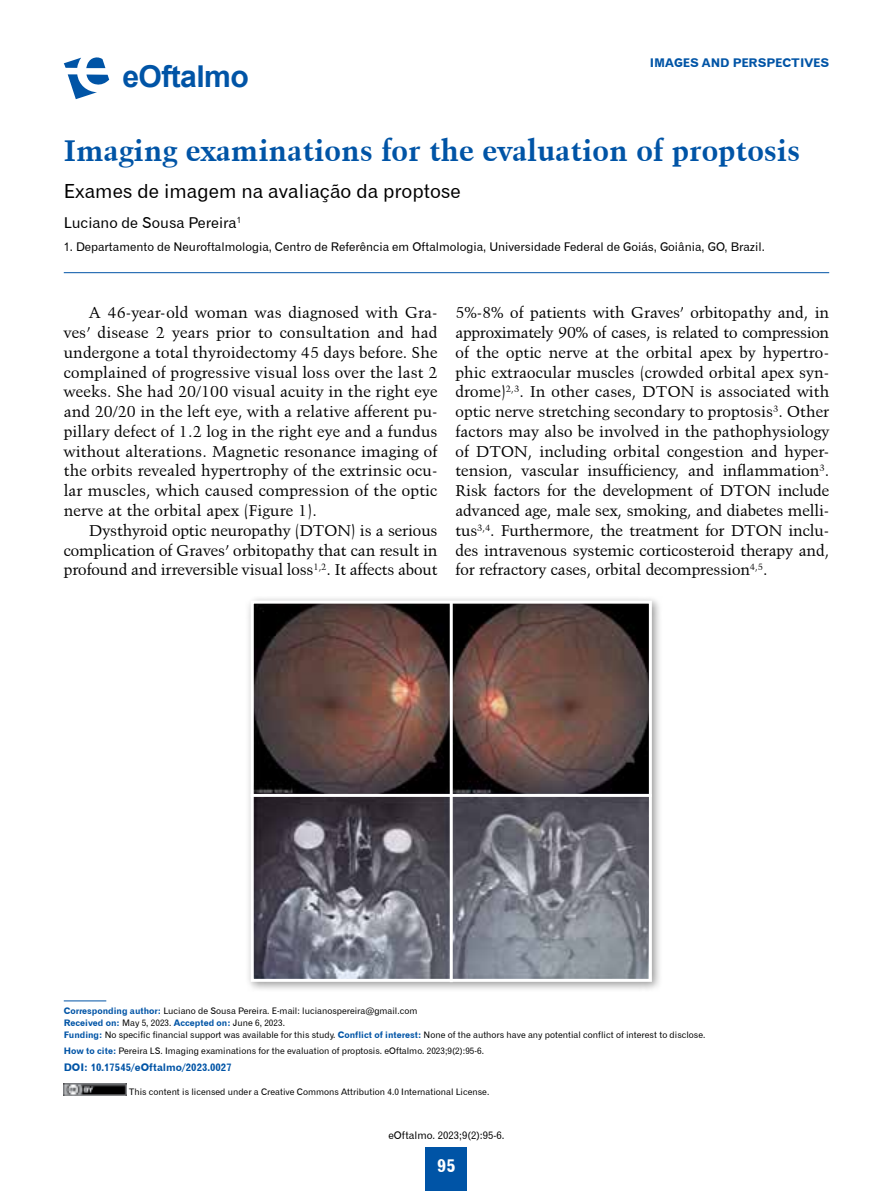
<style>
.page{position:relative;width:893px;height:1191px;background:#fff}
.page>*{position:absolute;margin:0;border:0;box-sizing:border-box;transform-origin:0 0}
.t1{font:700 30.15px "Arial";letter-spacing:-.02em;color:#0054a6}
.t2{font:700 30px "Kuenstler 480 BT";color:#0054a6}
.t3{font:19.5px "Gothic 720 BT Roman B";color:#000}
.t4{font:18px "Gothic 720 BT Bold B";color:#fff}
.t5{font:15.75px/19.8px "Kuenstler 480 BT";color:#000;text-align:justify}
.t6{font:15px "Gothic 720 BT Roman B";color:#000}
.t7{font:12px "Gothic 720 BT Roman B";color:#000}
.t8{font:12px "Gothic 720 BT Bold B";color:#0054a6}
.t9{font:10.5px "Gothic 720 BT Bold B";color:#0054a6}
.t10{font:10.5px "Gothic 720 BT Roman B";color:#000}
.t11{font:9px/16.2px "Gothic 720 BT Roman B";color:#000}
.t12{font:9px "Gothic 720 BT Bold B";color:#0054a6}
.s1{font-family:"Gothic 720 BT Bold B";color:#0054a6}
.s2{font-family:"Gothic 720 BT Roman B";color:#000}
</style>
<div class="page">
<svg style="left:68px;top:74px;width:41px;height:25px"></svg>
<svg style="left:64px;top:57px;width:41px;height:11px"></svg>
<div style="left:426px;top:1147px;width:41px;height:44px;background:#0054a6"></div>
<img style="left:64px;top:1083px;width:63px;height:12px">
<hr style="left:64px;top:272px;width:765px;height:1px;background:#0054a6">
<hr style="left:64px;top:1000px;width:42px;height:1px;background:#0054a6">
<div style="left:246px;top:595px;width:417px;height:398px;background:#000;opacity:.4"></div>
<img style="left:255px;top:604px;width:393px;height:373px">
<div style="left:251px;top:600px;width:401px;height:381px;border:3px solid #fff"></div>
<hr style="left:251px;top:794px;width:401px;height:3px;background:#fff">
<hr style="left:450px;top:602px;width:3px;height:380px;background:#fff">
<h1 class="t1" style="left:122px;top:55px;width:128px">eOftalmo</h1>
<p class="t8" style="left:650px;top:55px;width:181px">IMAGES AND PERSPECTIVES</p>
<h2 class="t2" style="left:64px;top:132px;width:738px">Imaging examinations for the evaluation of proptosis</h2>
<p class="t3" style="left:64px;top:179px;width:399px">Exames de imagem na avaliação da proptose</p>
<p class="t6" style="left:64px;top:213px;width:179px">Luciano de Sousa Pereira<sup>1</sup></p>
<p class="t7" style="left:64px;top:239px;width:703px">1. Departamento de Neuroftalmologia, Centro de Referência em Oftalmologia, Universidade Federal de Goiás, Goiânia, GO, Brazil.</p>
<p class="t5" style="left:64px;top:302px;width:375px;text-indent:26px">A 46-year-old woman was diagnosed with Gra&shy;ves’ disease 2 years prior to consultation and had undergone a total thyroidectomy 45 days before. She complained of progressive visual loss over the last 2 weeks. She had 20/100 visual acuity in the right eye and 20/20 in the left eye, with a relative afferent pu&shy;pillary defect of 1.2 log in the right eye and a fundus without alterations. Magnetic resonance imaging of the orbits revealed hypertrophy of the extrinsic ocu&shy;lar muscles, which caused compression of the optic nerve at the orbital apex (Figure 1).</p>
<p class="t5" style="left:64px;top:520px;width:375px;text-indent:26px">Dysthyroid optic neuropathy (DTON) is a serious complication of Graves’ orbitopathy that can result in profound and irreversible visual loss<sup>1,2</sup>. It affects about</p>
<p class="t5" style="left:455px;top:302px;width:375px">5%-8% of patients with Graves’ orbitopathy and, in approximately 90% of cases, is related to compression of the optic nerve at the orbital apex by hypertro&shy;phic extraocular muscles (crowded orbital apex syn&shy;drome)<sup>2,3</sup>. In other cases, DTON is associated with optic nerve stretching secondary to proptosis<sup>3</sup>. Other factors may also be involved in the pathophysiology of DTON, including orbital congestion and hyper&shy;tension, vascular insufficiency, and inflammation<sup>3</sup>.<br>Risk factors for the development of DTON include advanced age, male sex, smoking, and diabetes melli&shy;tus<sup>3,4</sup>. Furthermore, the treatment for DTON inclu&shy;des intravenous systemic corticosteroid therapy and, for refractory cases, orbital decompression<sup>4,5</sup>.</p>
<p class="t11" style="left:64px;top:1002px;width:355px"><span class="s1">Corresponding author:</span> Luciano de Sousa Pereira. E-mail: lucianospereira@gmail.com</p>
<p class="t12" style="left:64px;top:1017px;width:223px">Received on: <span class="s2">May 5, 2023.</span> Accepted on: <span class="s2">June 6, 2023.</span></p>
<p class="t11" style="left:64px;top:1026px;width:643px"><span class="s1">Funding:</span> No specific financial support was available for this study. <span class="s1">Conflict of interest:</span> None of the authors have any potential conflict of interest to disclose.<br><span class="s1">How to cite:</span> Pereira LS. Imaging examinations for the evaluation of proptosis. eOftalmo. 2023;9(2):95-6.</p>
<p class="t9" style="left:64px;top:1060px;width:169px">DOI: 10.17545/eOftalmo/2023.0027</p>
<p class="t11" style="left:129px;top:1084px;width:362px">This content is licensed under a Creative Commons Attribution 4.0 International License.</p>
<p class="t10" style="left:388px;top:1129px;width:118px">eOftalmo. 2023;9(2):95-6.</p>
<p class="t4" style="left:437px;top:1154px;width:20px">95</p>
</div>
